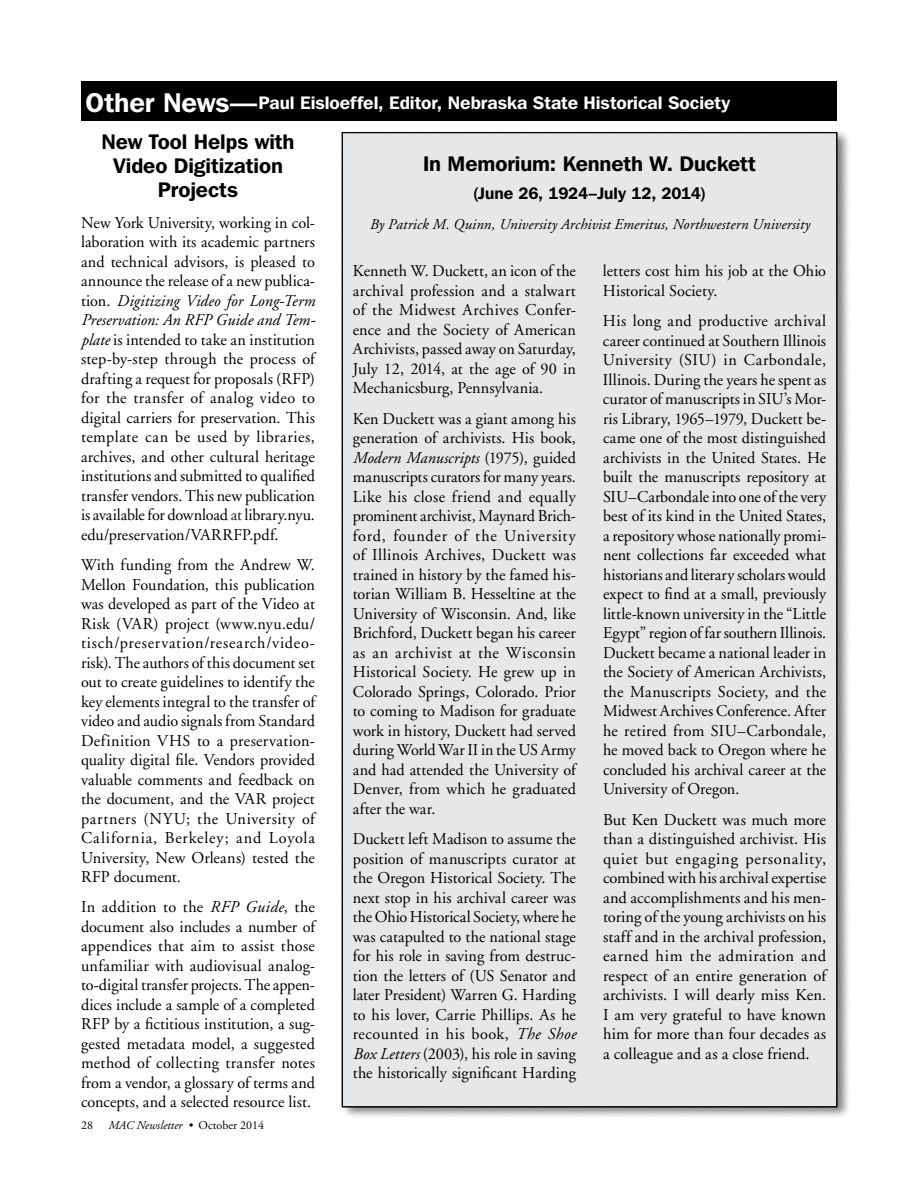
<style>
.page{position:relative;width:918px;height:1188px;background:#fff}
.page>*{position:absolute;margin:0;border:0;box-sizing:border-box;transform-origin:0 0}
.t1{font:600 21px/24px "Franklin Gothic IT Cby BT";color:#000;text-align:center}
.t2{font:600 18px "Franklin Gothic IT Cby BT";color:#fff}
.t3{font:16.5px/19.5px "Adobe Garamond";letter-spacing:.005em;color:#000;text-align:justify}
.t4{font:600 16.5px "Franklin Gothic IT Cby BT";color:#000}
.t5{font:italic 15px "Adobe Garamond";letter-spacing:.005em;color:#000}
.t6{font:italic 12px "Adobe Garamond";color:#000}
.t7{font:12px "Adobe Garamond";color:#000}
.s1{font-size:27px}
.s2{font-style:italic}
.s3{color:#222}
.s4{font-style:normal}
</style>
<div class="page">
<div style="left:340px;top:129px;width:512px;height:991px;background:#000;opacity:.5"></div>
<div style="left:342px;top:132px;width:495px;height:973px;background:#e6e7e8"></div>
<div style="left:81px;top:81px;width:756px;height:39px;background:#000"></div>
<div style="left:81px;top:106px;width:756px;height:15px;background:#000"></div>
<p class="t2" style="left:86px;top:91px;width:646px"><span class="s1">Other News—</span>Paul Eisloeffel, Editor, Nebraska State Historical Society</p>
<p class="t1" style="left:101px;top:130px;width:195px">New Tool Helps with<br>Video Digitization<br>Projects</p>
<p class="t3" style="left:81px;top:213px;width:236px">New York University, working in col&shy;laboration with its academic partners and technical advisors, is pleased to announce the release of a new publica&shy;tion. <span class="s2">Digitizing Video for Long-Term Preservation: An RFP Guide and Tem&shy;plate</span> is intended to take an institution step-by-step through the process of drafting a request for proposals (RFP) for the transfer of analog video to digital carriers for preservation. This template can be used by libraries, archives, and other cultural heritage institutions and submitted to qualified transfer vendors. This new publication is available for download <span class="s3">at</span> library.nyu. edu/preservation/VARRFP.pdf.</p>
<p class="t3" style="left:81px;top:555px;width:236px">With funding from the Andrew W.<br>Mellon Foundation, this publication was developed as part of the Video at Risk (VAR) project (www.nyu.edu/ tisch/preservation/research/video&shy;risk). The authors of this document set out to create guidelines to identify the key elements integral to the transfer of video and audio signals from Standard Definition VHS to a preservation&shy;quality digital file. Vendors provided valuable comments and feedback on the document, and the VAR project partners (NYU; the University of California, Berkeley; and Loyola University, New Orleans) tested the RFP document<span class="s3">.</span></p>
<p class="t3" style="left:81px;top:898px;width:236px">In addition to the <span class="s2">RFP Guide</span>, the document also includes a number of appendices that aim to assist those unfamiliar with audiovisual analog&shy;to-digital transfer projects. The appen&shy;dices include a sample of a completed RFP by a fictitious institution, a sug&shy;gested metadata model, a suggested method of collecting transfer notes from a vendor, a glossary of terms and concepts, and a selected resource list.</p>
<p class="t1" style="left:423px;top:151px;width:334px">In Memorium: Kenneth W. Duckett</p>
<p class="t4" style="left:473px;top:183px;width:234px">(June 26, 1924–July 12, 2014)</p>
<p class="t5" style="left:369px;top:217px;width:442px">By Patrick M. Quinn, University Archivist Emeritus, Northwestern University</p>
<p class="t3" style="left:353px;top:262px;width:225px">Kenneth W. Duckett, an icon of the archival profession and a stalwart of the Midwest Archives Confer&shy;ence and the Society of American Archivists, passed away on Saturday, July 12, 2014, at the age of 90 in Mechanicsburg, Pennsylvania.</p>
<p class="t3" style="left:353px;top:409px;width:225px">Ken Duckett was a giant among his generation of archivists. His book, <span class="s2">Modern Manuscripts</span> (1975), guided manuscripts curators for many years.<br>Like his close friend and equally prominent archivist, Maynard Brich&shy;ford, founder of the University of Illinois Archives, Duckett was trained in history by the famed his&shy;torian William B. Hesseltine at the University of Wisconsin. And, like Brichford, Duckett began his career as an archivist at the Wisconsin Historical Society. He grew up in Colorado Springs, Colorado. Prior to coming to Madison for graduate work in history, Duckett had served during World War II in the US Army and had attended the University of Denver, from which he graduated after the war.</p>
<p class="t3" style="left:353px;top:830px;width:225px">Duckett left Madison to assume the position of manuscripts curator at the Oregon Historical Society. The next stop in his archival career was the Ohio Historical Society, where he was catapulted to the national stage for his role in saving from destruc&shy;tion the letters of (US Senator and later President) Warren G. Harding to his lover, Carrie Phillips. As he recounted in his book, <span class="s2">The Shoe Box Letters</span> (2003), his role in saving the historically significant Harding</p>
<p class="t3" style="left:603px;top:262px;width:225px">letters cost him his job at the Ohio<br>Historical Society.</p>
<p class="t3" style="left:603px;top:312px;width:225px">His long and productive archival career continued at Southern Illinois University (SIU) in Carbondale, Illinois. During the years he spent as curator of manuscripts in SIU’s Mor&shy;ris Library, 1965–1979, Duckett be&shy;came one of the most distinguished archivists in the United States. He built the manuscripts repository at SIU–Carbondale into one of the very best of its kind in the United States, a repository whose nationally promi&shy;nent collections far exceeded what historians and literary scholars would expect to find at a small, previously little-known university in the “Little Egypt” region of far southern Illinois.<br>Duckett became a national leader in the Society of American Archivists, the Manuscripts Society, and the Midwest Archives Conference. After he retired from SIU–Carbondale, he moved back to Oregon where he concluded his archival career at the University of Oregon.</p>
<p class="t3" style="left:603px;top:810px;width:225px">But Ken Duckett was much more than a distinguished archivist. His quiet but engaging personality, combined with his archival expertise and accomplishments and his men&shy;toring of the young archivists on his staff and in the archival profession, earned him the admiration and respect of an entire generation of archivists. I will dearly miss Ken.<br>I am very grateful to have known him for more than four decades as a colleague and as a close friend.</p>
<p class="t7" style="left:81px;top:1119px;width:13px">28</p>
<p class="t6" style="left:108px;top:1119px;width:158px">MAC Newsletter • <span class="s4">October 2014</span></p>
</div>
